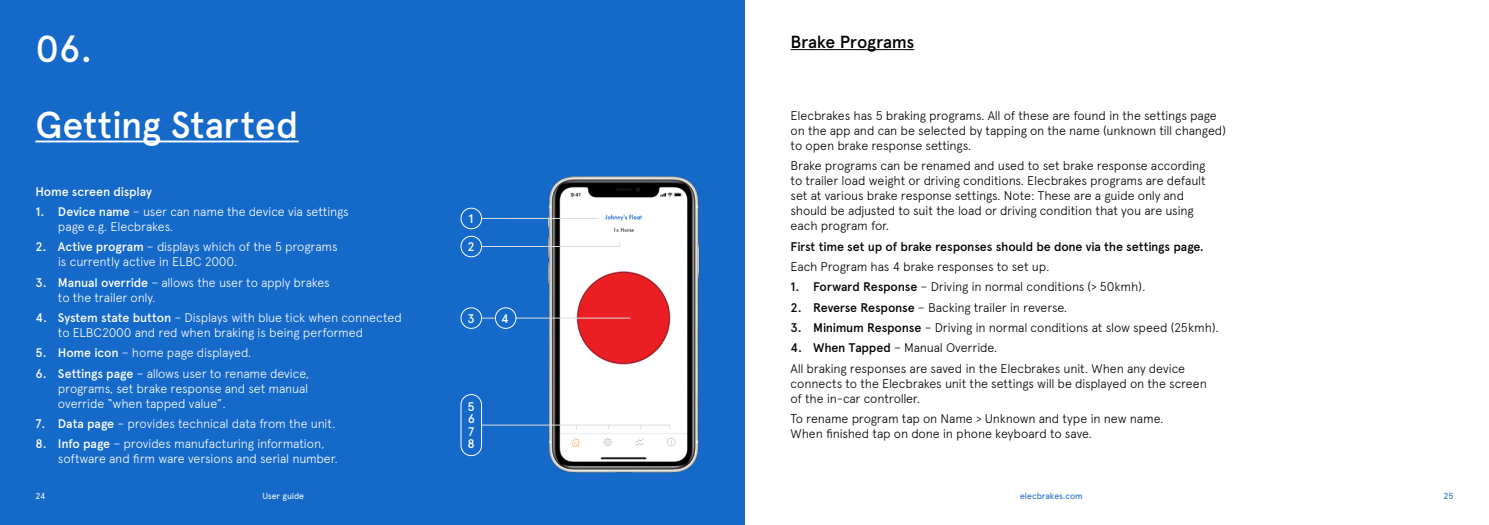
<style>
.page{position:relative;width:1489px;height:525px;background:#fff}
.page>*{position:absolute;margin:0;border:0;box-sizing:border-box;transform-origin:0 0}
.t1{font:500 37.5px/76px "Apercu";letter-spacing:-.005em;color:#fff}
.t2{font:500 17.5px "Apercu";letter-spacing:-.02em;color:#000}
.t3{font:300 12.5px/15px "Apercu";letter-spacing:-.015em;color:#000}
.t4{font:300 12.5px/15px "Apercu";letter-spacing:-.015em;color:#fff}
.t5{font:500 12.5px "Apercu";letter-spacing:-.015em;color:#000}
.t6{font:500 12.5px/12.5px "Apercu";letter-spacing:-.015em;color:#fff;text-align:justify}
.t7{font:8.75px "Apercu";letter-spacing:-.01em;color:#1569c9}
.t8{font:8.75px "Apercu";letter-spacing:-.015em;color:#fff}
.s1{font-weight:500}
</style>
<div class="page">
<div style="left:0;top:0;width:745px;height:524px;background:#1569c9"></div>
<img style="left:543px;top:176px;width:157px;height:297px">
<div style="left:460px;top:394px;width:22px;height:62px;border:1px solid #fff;border-radius:10px"></div>
<hr style="left:35px;top:140px;width:264px;height:2px;background:#fff">
<hr style="left:790px;top:49px;width:124px;height:1px;background:#000">
<div style="left:460px;top:207px;width:22px;height:22px;border:1px solid #fff;border-radius:50%"></div>
<div style="left:460px;top:236px;width:22px;height:21px;border:1px solid #fff;border-radius:50%"></div>
<div style="left:460px;top:307px;width:22px;height:21px;border:1px solid #fff;border-radius:50%"></div>
<hr style="left:481px;top:218px;width:118px;height:1px;background:#dcddde">
<svg style="left:481px;top:241px;width:139px;height:6px"></svg>
<hr style="left:481px;top:317px;width:149px;height:1px;background:#dcddde">
<div style="left:495px;top:307px;width:21px;height:21px;background:#1569c9;border-radius:50%"></div>
<div style="left:495px;top:307px;width:21px;height:21px;border:1px solid #fff;border-radius:50%"></div>
<svg style="left:480px;top:424px;width:191px;height:6px"></svg>
<h1 class="t1" style="left:35px;top:10px;width:265px">06.<br>Getting Started</h1>
<p class="t6" style="left:35px;top:185px;width:118px">Home screen display</p>
<p class="t4" style="left:58px;top:204px;width:292px;text-indent:-22px"><span class="s1">1. Device name</span> – user can name the device via settings page e.g. Elecbrakes.</p>
<p class="t4" style="left:58px;top:239px;width:281px;text-indent:-22px"><span class="s1">2. Active program</span> – displays which of the 5 programs is currently active in ELBC 2000.</p>
<p class="t4" style="left:58px;top:274px;width:273px;text-indent:-23px"><span class="s1">3. Manual override</span> – allows the user to apply brakes to the trailer only.</p>
<p class="t4" style="left:58px;top:310px;width:345px;text-indent:-22px"><span class="s1">4. System state button</span> – Displays with blue tick when connected to ELBC2000 and red when braking is being performed</p>
<p class="t4" style="left:35px;top:345px;width:217px"><span class="s1">5. Home icon</span> – home page displayed.</p>
<p class="t4" style="left:58px;top:365px;width:253px;text-align:justify;text-indent:-22px"><span class="s1">6. Settings page</span> – allows user to rename device, programs, set brake response and set manual override “when tapped value”.</p>
<p class="t4" style="left:35px;top:416px;width:302px"><span class="s1">7. Data page</span> – provides technical data from the unit.</p>
<p class="t4" style="left:58px;top:436px;width:281px;text-indent:-23px"><span class="s1">8. Info page</span> – provides manufacturing information, software and firm ware versions and serial number.</p>
<p class="t8" style="left:35px;top:490px;width:11px">24</p>
<p class="t8" style="left:262px;top:490px;width:43px">User guide</p>
<p class="t6" style="left:468px;top:212px;width:6px">1</p>
<p class="t6" style="left:467px;top:240px;width:9px">2</p>
<p class="t6" style="left:467px;top:312px;width:9px">3</p>
<p class="t6" style="left:501px;top:312px;width:9px">4</p>
<p class="t6" style="left:467px;top:400px;width:9px">5<br>6<br>7<br>8</p>
<h2 class="t2" style="left:790px;top:31px;width:125px">Brake Programs</h2>
<p class="t3" style="left:790px;top:108px;width:437px">Elecbrakes has 5 braking programs. All of these are found in the settings page on the app and can be selected by tapping on the name (unknown till changed) to open brake response settings.</p>
<p class="t3" style="left:790px;top:158px;width:416px">Brake programs can be renamed and used to set brake response according to trailer load weight or driving conditions. Elecbrakes programs are default set at various brake response settings. Note: These are a guide only and should be adjusted to suit the load or driving condition that you are using each program for.</p>
<p class="t5" style="left:790px;top:239px;width:414px">First time set up of brake responses should be done via the settings page.</p>
<p class="t3" style="left:790px;top:259px;width:260px">Each Program has 4 brake responses to set up.</p>
<p class="t3" style="left:790px;top:279px;width:356px"><span class="s1">1. Forward Response</span> – Driving in normal conditions (&gt; 50kmh).</p>
<p class="t3" style="left:790px;top:299px;width:278px"><span class="s1">2. Reverse Response</span> – Backing trailer in reverse.</p>
<p class="t3" style="left:790px;top:320px;width:430px"><span class="s1">3. Minimum Response</span> – Driving in normal conditions at slow speed (25kmh).</p>
<p class="t3" style="left:790px;top:337px;width:396px;line-height:20.2px"><span class="s1">4. When Tapped</span> – Manual Override.<br>All braking responses are saved in the Elecbrakes unit. When any device</p>
<p class="t3" style="left:790px;top:375px;width:418px">connects to the Elecbrakes unit the settings will be displayed on the screen of the in-car controller.</p>
<p class="t3" style="left:790px;top:411px;width:374px">To rename program tap on Name &gt; Unknown and type in new name.<br>When finished tap on done in phone keyboard to save.</p>
<p class="t7" style="left:1020px;top:490px;width:64px">elecbrakes.com</p>
<p class="t7" style="left:1443px;top:490px;width:11px">25</p>
</div>
